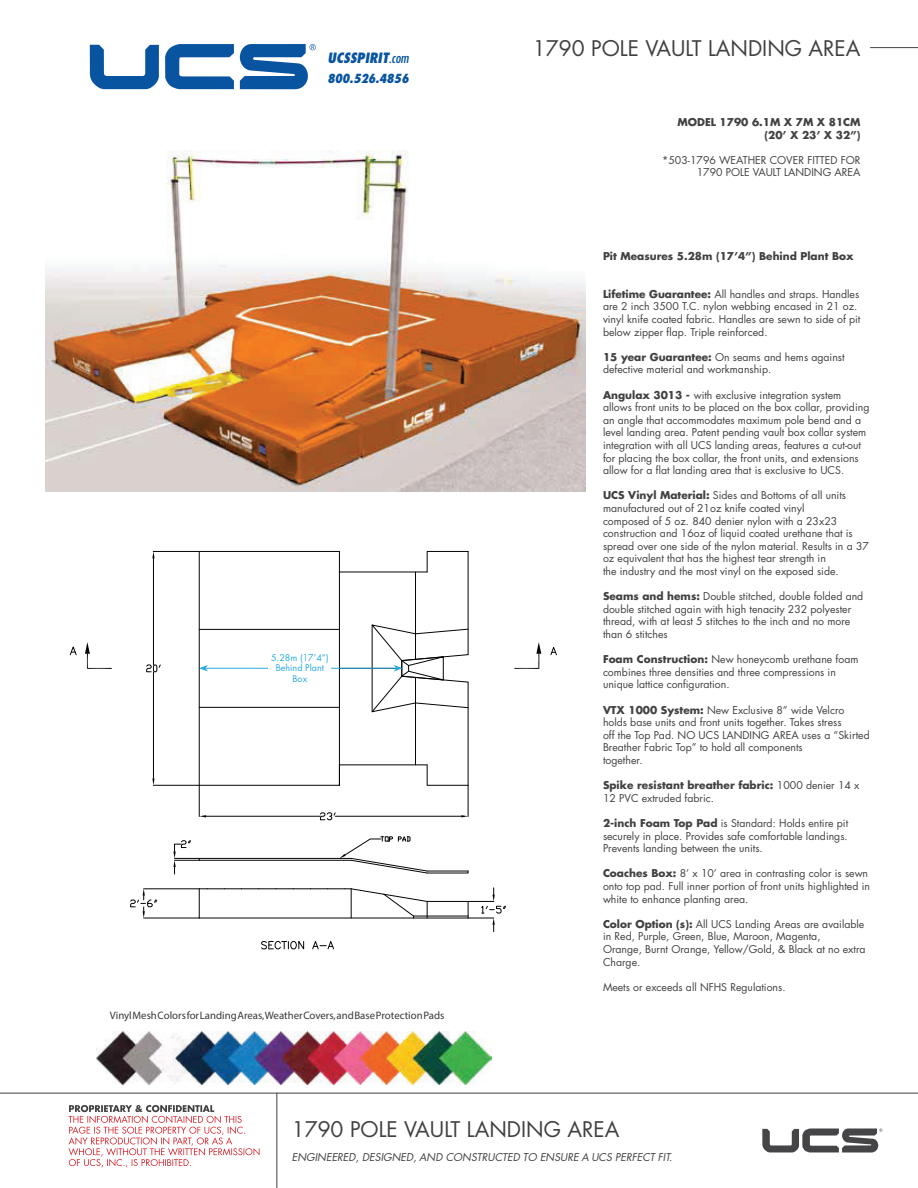
<style>
.page{position:relative;width:918px;height:1188px;background:#fff}
.page>*{position:absolute;margin:0;border:0;box-sizing:border-box;transform-origin:0 0}
.t1{font:21px "Futura";color:#414042}
.t2{font:italic 800 condensed 13.8px "Futura";color:#0854a0}
.t3{font:italic 800 condensed 12.3px "Futura";color:#0854a0}
.t4{font:10.8px "Myriad Pro";color:#373839}
.t5{font:10.5px/12.6px "Futura";color:#414042}
.t6{font:700 10.5px/12.6px "Futura";color:#414042;text-align:right}
.t7{font:italic 10.5px "Futura";color:#414042}
.t8{font:9px/10.8px "Futura";color:#28abe1;text-align:center}
.s1{font-weight:400}
.s2{font-weight:700}
</style>
<div class="page">
<hr style="left:870px;top:47px;width:48px;height:1px;background:#414042">
<svg style="left:165px;top:44px;width:69px;height:45px"></svg>
<svg style="left:90px;top:45px;width:69px;height:44px"></svg>
<svg style="left:240px;top:44px;width:76px;height:45px"></svg>
<svg style="left:69px;top:1105px;width:191px;height:63px"></svg>
<hr style="left:0;top:1093px;width:918px;height:1px;background:#414042">
<hr style="left:276px;top:1093px;width:1px;height:95px;background:#414042">
<svg style="left:762px;top:1128px;width:120px;height:25px"></svg>
<img style="left:46px;top:150px;width:540px;height:341px">
<svg style="left:69px;top:550px;width:488px;height:400px"></svg>
<hr style="left:205px;top:668px;width:191px;height:1px;background:#28abe1">
<svg style="left:370px;top:624px;width:99px;height:89px"></svg>
<svg style="left:199px;top:665px;width:9px;height:7px"></svg>
<div style="left:269px;top:654px;width:62px;height:28px;background:#fff"></div>
<img style="left:97px;top:1031px;width:394px;height:53px">
<h2 class="t2" style="left:327px;top:52px;width:83px">UCSSPIRIT<span class="s1">.com</span></h2>
<p class="t3" style="left:327px;top:73px;width:83px">800.526.4856</p>
<p class="t8" style="left:271px;top:653px;width:59px">5.28m (17’4”)<br>Behind Plant<br>Box</p>
<p class="t4" style="left:110px;top:1012px;width:336px">Vinyl Mesh Colors for Landing Areas, Weather Covers, and Base Protection Pads</p>
<h1 class="t1" style="left:533px;top:39px;width:329px">1790 POLE VAULT LANDING AREA</h1>
<p class="t6" style="left:677px;top:117px;width:185px">MODEL 1790 6.1M X 7M X 81CM (20’ X 23’ X 32”)</p>
<p class="t5" style="left:662px;top:155px;width:200px;text-align:right">*503-1796 WEATHER COVER FITTED FOR<br>1790 POLE VAULT LANDING AREA</p>
<p class="t6" style="left:603px;top:251px;width:252px">Pit Measures 5.28m (17’4”) Behind Plant Box</p>
<p class="t5" style="left:603px;top:288px;width:259px"><span class="s2">Lifetime Guarantee:</span> All handles and straps. Handles are 2 inch 3500 T.C. nylon webbing encased in 21 oz. vinyl knife coated fabric. Handles are sewn to side of pit below zipper flap. Triple reinforced.</p>
<p class="t5" style="left:603px;top:351px;width:243px"><span class="s2">15 year Guarantee:</span> On seams and hems against defective material and workmanship.</p>
<p class="t5" style="left:603px;top:389px;width:268px"><span class="s2">Angulax 3013 -</span> with exclusive integration system allows front units to be placed on the box collar, providing an angle that accommodates maximum pole bend and a level landing area. Patent pending vault box collar system integration with all UCS landing areas, features a cut-out for placing the box collar, the front units, and extensions allow for a flat landing area that is exclusive to UCS.</p>
<p class="t5" style="left:603px;top:490px;width:267px"><span class="s2">UCS Vinyl Material:</span> Sides and Bottoms of all units manufactured out of 21oz knife coated vinyl<br>composed of 5 oz. 840 denier nylon with a 23x23 construction and 16oz of liquid coated urethane that is spread over one side of the nylon material. Results in a 37 oz equivalent that has the highest tear strength in<br>the industry and the most vinyl on the exposed side.</p>
<p class="t5" style="left:603px;top:591px;width:262px"><span class="s2">Seams and hems:</span> Double stitched, double folded and double stitched again with high tenacity 232 polyester thread, with at least 5 stitches to the inch and no more than 6 stitches</p>
<p class="t5" style="left:603px;top:654px;width:257px"><span class="s2">Foam Construction:</span> New honeycomb urethane foam combines three densities and three compressions in unique lattice configuration.</p>
<p class="t5" style="left:603px;top:704px;width:268px"><span class="s2">VTX 1000 System:</span> New Exclusive 8” wide Velcro holds base units and front units together. Takes stress<br>off the Top Pad. NO UCS LANDING AREA uses a “Skirted Breather Fabric Top” to hold all components<br>together.</p>
<p class="t5" style="left:603px;top:780px;width:258px"><span class="s2">Spike resistant breather fabric:</span> 1000 denier 14 x<br>12 PVC extruded fabric.</p>
<p class="t5" style="left:603px;top:818px;width:247px;text-align:justify"><span class="s2">2-inch Foam Top Pad</span> is Standard: Holds entire pit securely in place. Provides safe comfortable landings.<br>Prevents landing between the units.</p>
<p class="t5" style="left:603px;top:868px;width:268px"><span class="s2">Coaches Box:</span> 8’ x 10’ area in contrasting color is sewn onto top pad. Full inner portion of front units highlighted in white to enhance planting area.</p>
<p class="t5" style="left:603px;top:918px;width:264px"><span class="s2">Color Option (s):</span> All UCS Landing Areas are available in Red, Purple, Green, Blue, Maroon, Magenta,<br>Orange, Burnt Orange, Yellow/Gold, &amp; Black at no extra Charge.</p>
<p class="t5" style="left:603px;top:981px;width:184px">Meets or exceeds all NFHS Regulations.</p>
<h1 class="t1" style="left:292px;top:1120px;width:329px">1790 POLE VAULT LANDING AREA</h1>
<p class="t7" style="left:292px;top:1152px;width:382px">ENGINEERED, DESIGNED, AND CONSTRUCTED TO ENSURE A UCS PERFECT FIT.</p>
</div>
